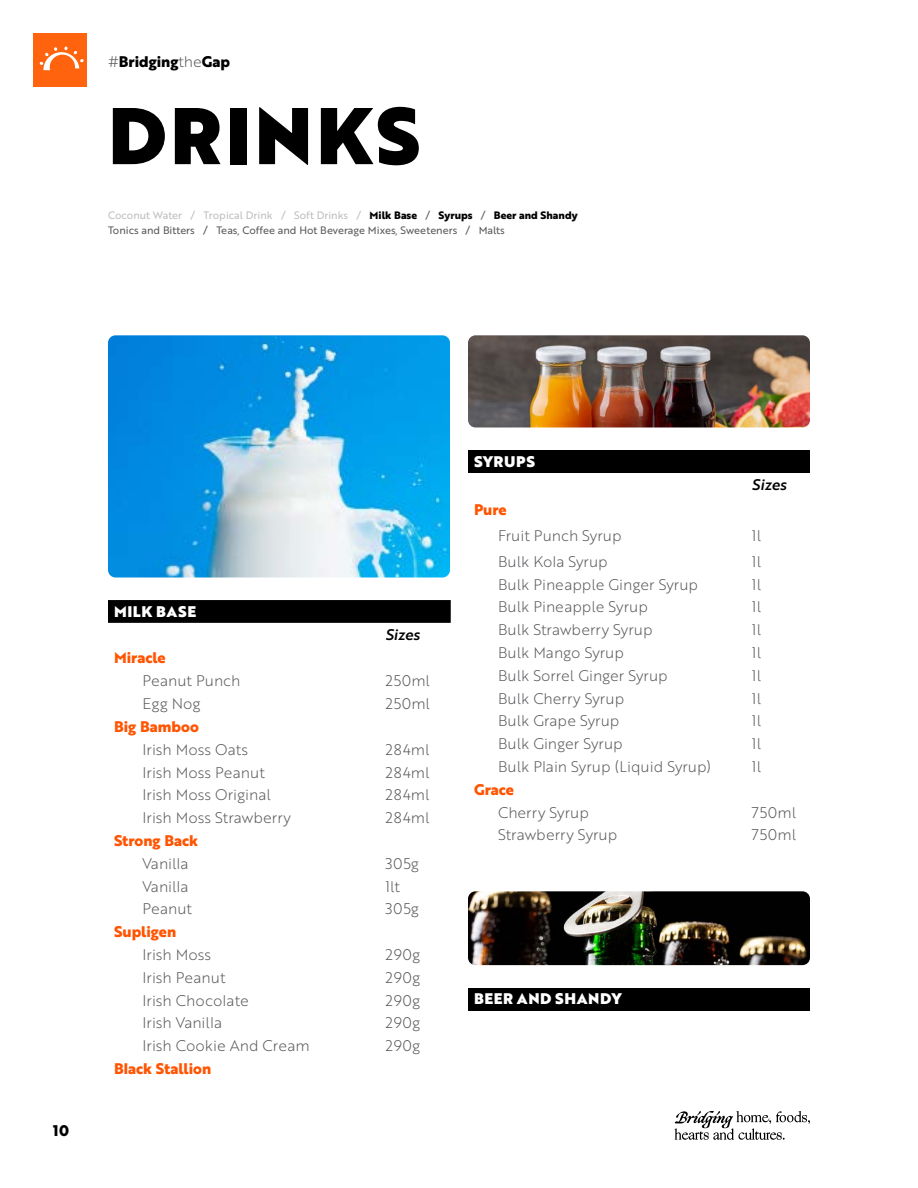
<style>
.page{position:relative;width:918px;height:1188px;background:#fff}
.page>*{position:absolute;margin:0;border:0;box-sizing:border-box;transform-origin:0 0}
.t1{font:78px "Brother 1816 Black";letter-spacing:.04em;color:#000}
.t2{font:15px "Brother 1816 Light";color:#58595b}
.t3{font:700 15px "Brother 1816 Extra";color:#ff5400}
.t4{font:15px "Brother 1816 Black";letter-spacing:.04em;color:#fff}
.t5{font:700 15px "Brother 1816 Extra";color:#000}
.t6{font:15px "Brother 1816 Medium Italic";color:#000}
.t7{font:10.5px/15px "Brother 1816 Regular";color:#58595b}
.s1{font-family:"Brother 1816 Light";font-weight:400;color:#58595b}
.s2{color:#bcbec0}
.s3{font-family:"Brother 1816 Extra";font-weight:700;color:#000}
</style>
<div class="page">
<div style="left:33px;top:33px;width:54px;height:54px;background:#ff630d"></div>
<svg style="left:40px;top:46px;width:44px;height:24px"></svg>
<svg style="left:675px;top:1111px;width:135px;height:29px"></svg>
<svg style="left:108px;top:600px;width:343px;height:23px;background:#020202"></svg>
<div style="left:468px;top:450px;width:342px;height:23px;background:#000"></div>
<div style="left:468px;top:988px;width:342px;height:22px;background:#000"></div>
<img style="left:108px;top:335px;width:342px;height:243px">
<img style="left:468px;top:335px;width:342px;height:93px">
<img style="left:468px;top:891px;width:342px;height:74px">
<p class="t5" style="left:108px;top:50px;width:124px"><span class="s1">#</span>Bridging<span class="s1">the</span>Gap</p>
<h1 class="t1" style="left:108px;top:76px;width:314px">DRINKS</h1>
<p class="t7" style="left:108px;top:207px;width:471px"><span class="s2">Coconut Water / Tropical Drink / Soft Drinks /</span> <span class="s3">Milk Base</span> / <span class="s3">Syrups</span> / <span class="s3">Beer and Shandy<br></span>Tonics and Bitters / Teas, Coffee and Hot Beverage Mixes, Sweeteners / Malts</p>
<p class="t5" style="left:53px;top:1119px;width:18px">10</p>
<p class="t4" style="left:114px;top:600px;width:84px">MILK BASE</p>
<p class="t6" style="left:386px;top:623px;width:36px">Sizes</p>
<p class="t3" style="left:114px;top:646px;width:53px">Miracle</p>
<p class="t2" style="left:142px;top:670px;width:99px">Peanut Punch</p>
<p class="t2" style="left:386px;top:670px;width:46px">250ml</p>
<p class="t2" style="left:142px;top:693px;width:60px">Egg Nog</p>
<p class="t2" style="left:386px;top:693px;width:46px">250ml</p>
<p class="t3" style="left:114px;top:715px;width:87px">Big Bamboo</p>
<p class="t2" style="left:142px;top:738px;width:107px">Irish Moss Oats</p>
<p class="t2" style="left:386px;top:738px;width:46px">284ml</p>
<p class="t2" style="left:142px;top:761px;width:124px">Irish Moss Peanut</p>
<p class="t2" style="left:386px;top:761px;width:46px">284ml</p>
<p class="t2" style="left:142px;top:784px;width:130px">Irish Moss Original</p>
<p class="t2" style="left:386px;top:784px;width:46px">284ml</p>
<p class="t2" style="left:142px;top:807px;width:150px">Irish Moss Strawberry</p>
<p class="t2" style="left:386px;top:807px;width:46px">284ml</p>
<p class="t3" style="left:114px;top:829px;width:86px">Strong Back</p>
<p class="t2" style="left:142px;top:852px;width:48px">Vanilla</p>
<p class="t2" style="left:386px;top:852px;width:35px">305g</p>
<p class="t2" style="left:142px;top:875px;width:48px">Vanilla</p>
<p class="t2" style="left:386px;top:875px;width:16px">1lt</p>
<p class="t2" style="left:142px;top:898px;width:51px">Peanut</p>
<p class="t2" style="left:386px;top:898px;width:35px">305g</p>
<p class="t3" style="left:114px;top:920px;width:64px">Supligen</p>
<p class="t2" style="left:142px;top:944px;width:70px">Irish Moss</p>
<p class="t2" style="left:386px;top:944px;width:36px">290g</p>
<p class="t2" style="left:142px;top:966px;width:84px">Irish Peanut</p>
<p class="t2" style="left:386px;top:966px;width:36px">290g</p>
<p class="t2" style="left:142px;top:989px;width:108px">Irish Chocolate</p>
<p class="t2" style="left:386px;top:989px;width:36px">290g</p>
<p class="t2" style="left:142px;top:1012px;width:81px">Irish Vanilla</p>
<p class="t2" style="left:386px;top:1012px;width:36px">290g</p>
<p class="t2" style="left:142px;top:1035px;width:169px">Irish Cookie And Cream</p>
<p class="t2" style="left:386px;top:1035px;width:36px">290g</p>
<p class="t3" style="left:114px;top:1057px;width:99px">Black Stallion</p>
<p class="t4" style="left:474px;top:450px;width:63px">SYRUPS</p>
<p class="t6" style="left:752px;top:473px;width:36px">Sizes</p>
<p class="t3" style="left:474px;top:498px;width:34px">Pure</p>
<p class="t2" style="left:498px;top:525px;width:125px">Fruit Punch Syrup</p>
<p class="t2" style="left:752px;top:525px;width:11px">1l</p>
<p class="t2" style="left:498px;top:550px;width:111px">Bulk Kola Syrup</p>
<p class="t2" style="left:752px;top:550px;width:11px">1l</p>
<p class="t2" style="left:498px;top:573px;width:202px">Bulk Pineapple Ginger Syrup</p>
<p class="t2" style="left:752px;top:573px;width:11px">1l</p>
<p class="t2" style="left:498px;top:596px;width:151px">Bulk Pineapple Syrup</p>
<p class="t2" style="left:752px;top:596px;width:11px">1l</p>
<p class="t2" style="left:498px;top:619px;width:156px">Bulk Strawberry Syrup</p>
<p class="t2" style="left:752px;top:619px;width:11px">1l</p>
<p class="t2" style="left:498px;top:642px;width:128px">Bulk Mango Syrup</p>
<p class="t2" style="left:752px;top:642px;width:11px">1l</p>
<p class="t2" style="left:498px;top:664px;width:171px">Bulk Sorrel Ginger Syrup</p>
<p class="t2" style="left:752px;top:664px;width:11px">1l</p>
<p class="t2" style="left:498px;top:687px;width:128px">Bulk Cherry Syrup</p>
<p class="t2" style="left:752px;top:687px;width:11px">1l</p>
<p class="t2" style="left:498px;top:710px;width:123px">Bulk Grape Syrup</p>
<p class="t2" style="left:752px;top:710px;width:11px">1l</p>
<p class="t2" style="left:498px;top:733px;width:126px">Bulk Ginger Syrup</p>
<p class="t2" style="left:752px;top:733px;width:11px">1l</p>
<p class="t2" style="left:498px;top:756px;width:214px">Bulk Plain Syrup (Liquid Syrup)</p>
<p class="t2" style="left:752px;top:756px;width:11px">1l</p>
<p class="t3" style="left:474px;top:778px;width:42px">Grace</p>
<p class="t2" style="left:498px;top:801px;width:92px">Cherry Syrup</p>
<p class="t2" style="left:752px;top:801px;width:46px">750ml</p>
<p class="t2" style="left:498px;top:824px;width:121px">Strawberry Syrup</p>
<p class="t2" style="left:752px;top:824px;width:46px">750ml</p>
<p class="t4" style="left:474px;top:987px;width:149px">BEER AND SHANDY</p>
</div>
